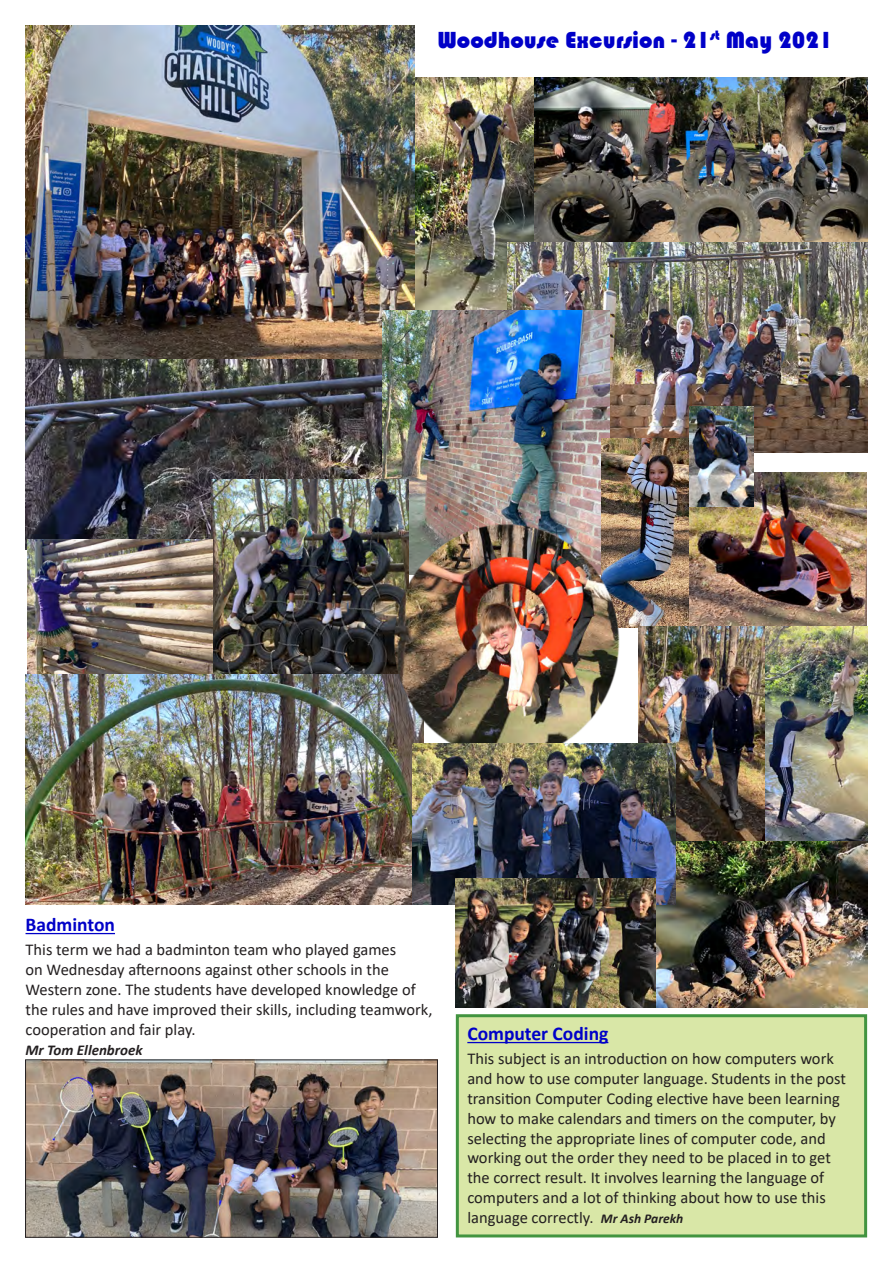
<style>
.page{position:relative;width:893px;height:1263px;background:#fff}
.page>*{position:absolute;margin:0;border:0;box-sizing:border-box;transform-origin:0 0}
.t1{font:24px "Bauhaus 93";color:#0000c8}
.t2{font:700 19.5px "Calibri";color:#0000c8}
.t3{font:16.5px/19.8px "Calibri";color:#231f20}
.t4{font:italic 700 15px "Calibri";color:#231f20}
.s1{font-weight:700;font-style:italic;font-size:13.5px}
</style>
<div class="page">
<img style="left:415px;top:77px;width:120px;height:233px">
<img style="left:535px;top:77px;width:332px;height:165px">
<img style="left:26px;top:358px;width:357px;height:192px">
<img style="left:656px;top:841px;width:211px;height:166px">
<img style="left:508px;top:242px;width:359px;height:210px">
<img style="left:26px;top:26px;width:389px;height:332px">
<img style="left:383px;top:310px;width:226px;height:214px">
<img style="left:212px;top:479px;width:196px;height:195px">
<img style="left:601px;top:439px;width:88px;height:188px">
<img style="left:689px;top:472px;width:178px;height:154px">
<img style="left:27px;top:539px;width:186px;height:135px">
<img style="left:638px;top:626px;width:229px;height:215px">
<img style="left:689px;top:406px;width:64px;height:100px">
<hr style="left:26px;top:933px;width:89px;height:1px;background:#0000c8">
<img style="left:27px;top:1062px;width:409px;height:173px">
<div style="left:25px;top:1060px;width:413px;height:177px;border:1px solid #231f20"></div>
<img style="left:26px;top:674px;width:386px;height:230px">
<img style="left:393px;top:524px;width:227px;height:236px">
<div style="left:457px;top:1016px;width:409px;height:220px;background:#d9e7a7"></div>
<hr style="left:467px;top:1042px;width:141px;height:1px;background:#0000c8">
<div style="left:456px;top:1014px;width:411px;height:223px;border:3px solid #429440"></div>
<img style="left:412px;top:744px;width:263px;height:160px">
<img style="left:456px;top:878px;width:200px;height:130px">
<p class="t1" style="left:437px;top:27px;width:397px">Woodhouse Excursion - 21<sup>st</sup> May 2021</p>
<p class="t2" style="left:26px;top:911px;width:91px">Badminton</p>
<p class="t3" style="left:26px;top:940px;width:408px">This term we had a badminton team who played games<br>on Wednesday afternoons against other schools in the Western zone. The students have developed knowledge of the rules and have improved their skills, including teamwork, cooperation and fair play.</p>
<p class="t4" style="left:26px;top:1039px;width:119px">Mr Tom Ellenbroek</p>
<p class="t2" style="left:467px;top:1020px;width:143px">Computer Coding</p>
<p class="t3" style="left:467px;top:1048px;width:380px">This subject is an introduction on how computers work and how to use computer language. Students in the post transition Computer Coding elective have been learning how to make calendars and timers on the computer, by selecting the appropriate lines of computer code, and working out the order they need to be placed in to get the correct result. It involves learning the language of computers and a lot of thinking about how to use this language correctly. <span class="s1">Mr Ash Parekh</span></p>
</div>
